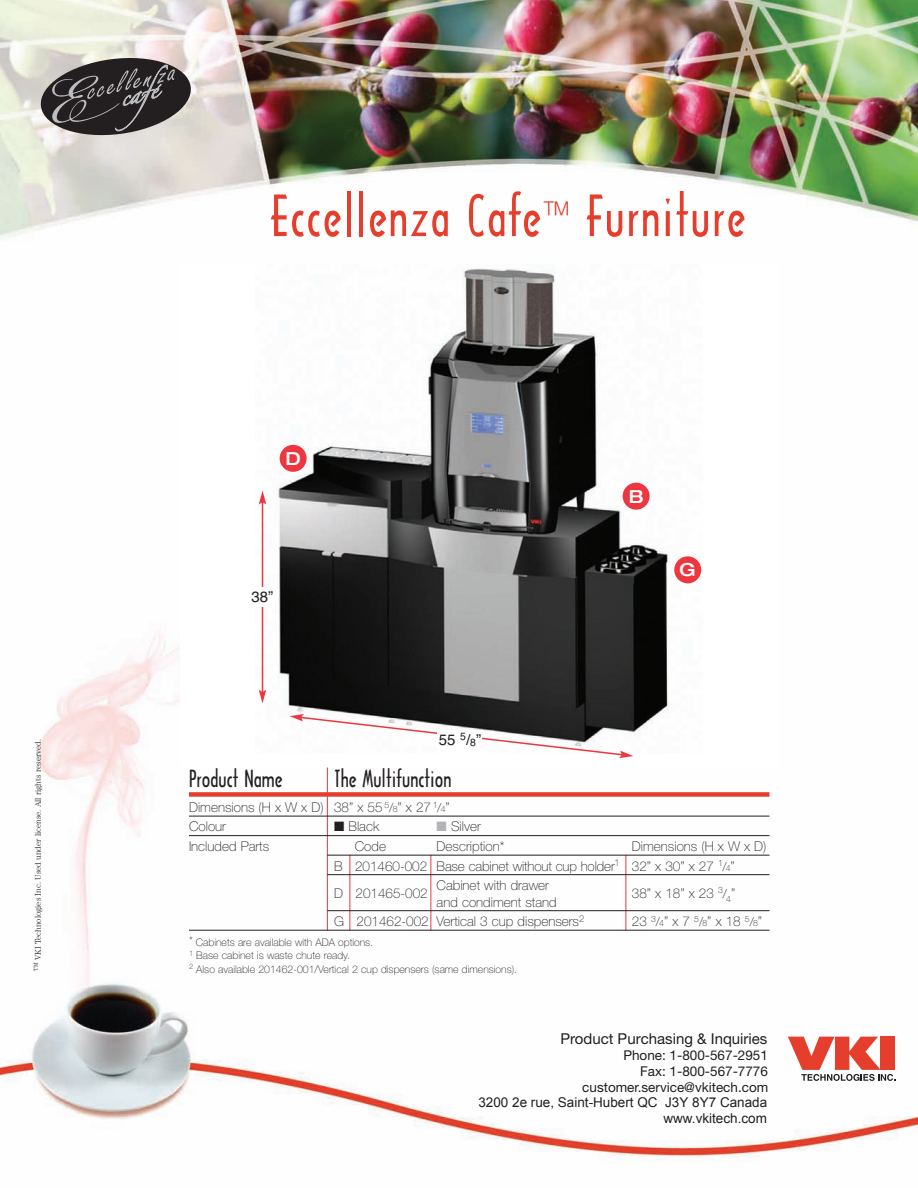
<style>
.page{position:relative;width:918px;height:1188px;background:#fff}
.page>*{position:absolute;margin:0;border:0;box-sizing:border-box;transform-origin:0 0}
.t1{font:54px "Arquitectura";letter-spacing:.03em;color:#e53e2c}
.t2{font:22.5px "Arquitectura";color:#231f20}
.t3{font:500 expanded 18px "Helvetica Neue";color:#fff}
.t4{font:15px "Helvetica Neue";color:#231f20}
.t5{font:15px "Helvetica";color:#231f20}
.t6{font:100 13.5px/19.5px "Helvetica Neue";color:#231f20}
.t7{font:13.5px/15.8px "Helvetica Neue";color:#231f20;text-align:right}
.t8{font:13.5px/15.8px "Arial";color:#231f20;text-align:right}
.t9{font:100 10.5px/13.5px "Helvetica Neue";color:#231f20}
.t10{font:300 8.25px "Century";color:#231f20}
.s1{font-size:36px}
.s2{font-size:10.5px}
.s3{font-size:12.3px}
.s4{font-size:8.7px}
.s5{color:#b2b3b7}
</style>
<div class="page">
<img style="left:0;top:0;width:918px;height:1163px">
<svg style="left:41px;top:58px;width:150px;height:77px;background:#5c5958"></svg>
<svg style="left:788px;top:1037px;width:107px;height:44px"></svg>
<hr style="left:430px;top:855px;width:1px;height:76px;background:#ee3640">
<hr style="left:626px;top:855px;width:1px;height:76px;background:#ee3640">
<div style="left:180px;top:265px;width:599px;height:502px;background:#fff"></div>
<img style="left:258px;top:268px;width:444px;height:467px">
<div style="left:674px;top:556px;width:27px;height:27px;background:#ee3640;border-radius:50%"></div>
<hr style="left:262px;top:502px;width:1px;height:190px;background:#ee3640">
<svg style="left:259px;top:491px;width:7px;height:14px"></svg>
<svg style="left:259px;top:690px;width:7px;height:14px"></svg>
<svg style="left:290px;top:714px;width:343px;height:44px"></svg>
<div style="left:250px;top:587px;width:25px;height:20px;background:#fff"></div>
<div style="left:438px;top:730px;width:44px;height:24px;background:#fff"></div>
<div style="left:280px;top:445px;width:27px;height:27px;background:#ee3640;border-radius:50%"></div>
<hr style="left:350px;top:855px;width:1px;height:76px;background:#ee3640">
<hr style="left:327px;top:768px;width:1px;height:163px;background:#ee3640">
<div style="left:189px;top:792px;width:581px;height:5px;background:#e53e2c"></div>
<hr style="left:189px;top:816px;width:581px;height:1px;background:#231f20">
<hr style="left:189px;top:835px;width:581px;height:1px;background:#231f20">
<hr style="left:327px;top:855px;width:443px;height:1px;background:#231f20">
<hr style="left:327px;top:874px;width:443px;height:1px;background:#231f20">
<hr style="left:327px;top:910px;width:443px;height:1px;background:#231f20">
<hr style="left:189px;top:930px;width:581px;height:1px;background:#231f20">
<div style="left:623px;top:483px;width:27px;height:27px;background:#ee3640;border-radius:50%"></div>
<p class="t10" style="left:35px;top:971px;width:233px;rotate:-90deg"><sup>TM</sup> VKI Technologies Inc. Used under license. All rights reserved.</p>
<h1 class="t1" style="left:270px;top:186px;width:477px">Eccellenza Cafe<span class="s1">™</span> Furniture</h1>
<h3 class="t3" style="left:285px;top:452px;width:17px">D</h3>
<p class="t5" style="left:251px;top:588px;width:23px">38”</p>
<p class="t5" style="left:439px;top:731px;width:44px">55 <sup>5</sup>/<span class="s2">8</span>”</p>
<h2 class="t2" style="left:189px;top:766px;width:95px">Product Name</h2>
<h2 class="t2" style="left:334px;top:766px;width:119px">The Multifunction</h2>
<p class="t6" style="left:189px;top:799px;width:262px">Dimensions (H x W x D) 38” x 55 <sup>5</sup><span class="s3">/</span><span class="s4">8</span>” x 27 <sup>1</sup><span class="s3">/</span><span class="s4">4</span>”<br>Colour</p>
<p class="t6" style="left:334px;top:818px;width:47px">■ Black</p>
<p class="t6" style="left:437px;top:818px;width:46px"><span class="s5">■</span> Silver</p>
<h3 class="t3" style="left:629px;top:490px;width:16px">B</h3>
<h3 class="t3" style="left:680px;top:564px;width:18px">G</h3>
<p class="t6" style="left:189px;top:838px;width:82px">Included Parts</p>
<p class="t6" style="left:355px;top:838px;width:33px">Code</p>
<p class="t6" style="left:437px;top:838px;width:69px">Description*</p>
<p class="t6" style="left:334px;top:838px;width:434px;text-indent:298px">Dimensions (H x W x D)<br>B 201460-002 Base cabinet without cup holder<sup>1</sup> 32” x 30” x 27 <sup>1</sup><span class="s3">/</span><span class="s4">4</span>”</p>
<p class="t6" style="left:334px;top:884px;width:95px">D 201465-002</p>
<p class="t6" style="left:437px;top:877px;width:114px">Cabinet with drawer</p>
<p class="t6" style="left:632px;top:884px;width:105px">38” x 18” x 23 <sup>3</sup><span class="s3">/</span><sub>4</sub>”</p>
<p class="t6" style="left:334px;top:893px;width:252px;text-indent:103px">and condiment stand<br>G 201462-002 Vertical 3 cup dispensers<sup>2</sup></p>
<p class="t6" style="left:632px;top:913px;width:132px">23 <sup>3</sup><span class="s3">/</span><span class="s4">4</span>” x 7 <sup>5</sup><span class="s3">/</span><span class="s4">8</span>” x 18 <sup>5</sup><span class="s3">/</span><span class="s4">8</span>”</p>
<p class="t9" style="left:189px;top:936px;width:330px">* Cabinets are available with ADA options.<br><sup>1</sup> Base cabinet is waste chute ready.<br><sup>2</sup> Also available 201462-001/Vertical 2 cup dispensers (same dimensions).</p>
<p class="t4" style="left:560px;top:1030px;width:209px">Product Purchasing &amp; Inquiries</p>
<p class="t7" style="left:582px;top:1047px;width:188px">Phone: 1-800-567-2951<br>Fax: 1-800-567-7776 customer.service@vkitech.com</p>
<p class="t8" style="left:478px;top:1095px;width:290px">3200 2e rue, Saint-Hubert QC J3Y 8Y7 Canada www.vkitech.com</p>
</div>
